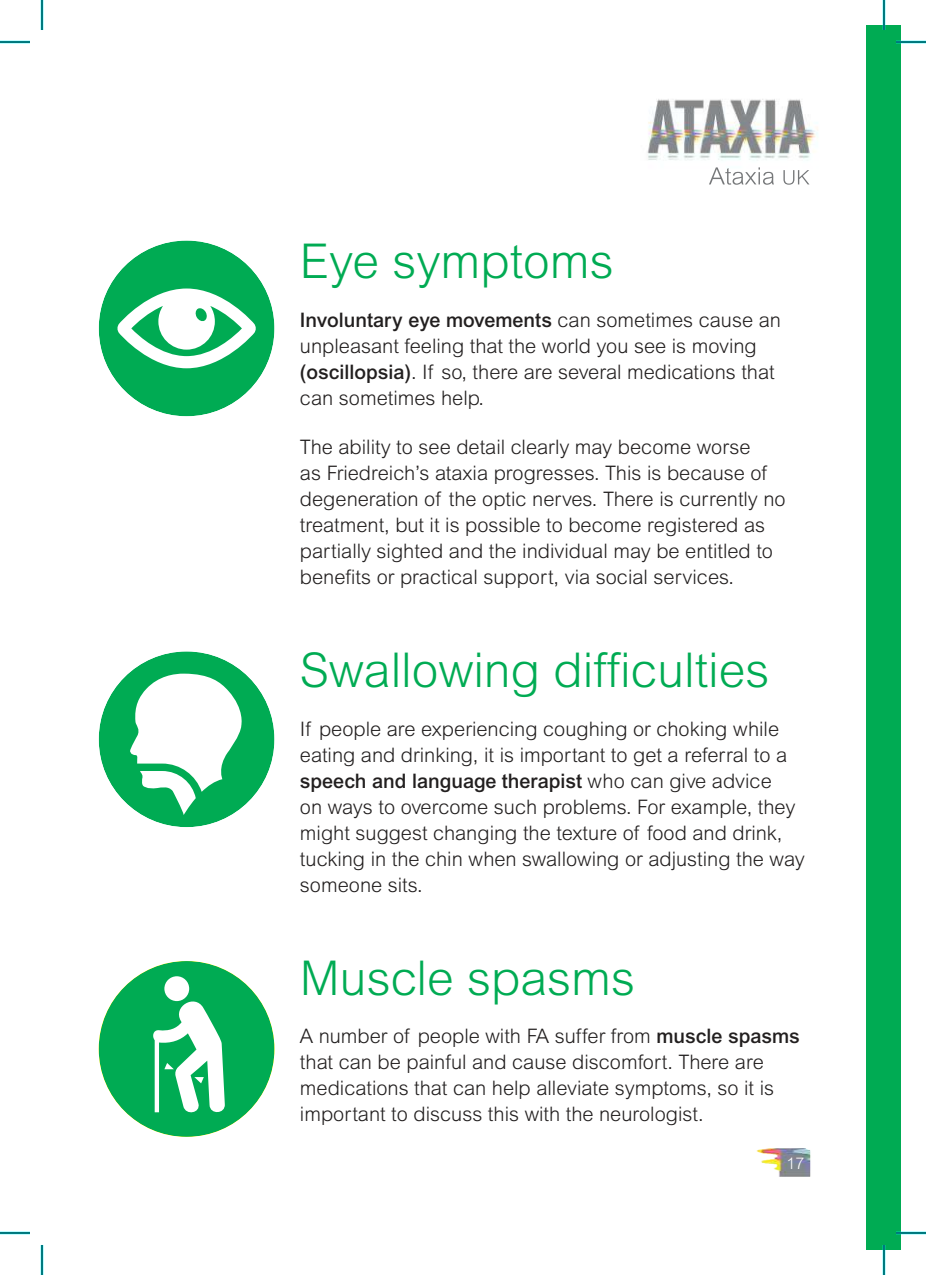
<style>
.page{position:relative;width:926px;height:1275px;background:#fff}
.page>*{position:absolute;margin:0;border:0;box-sizing:border-box;transform-origin:0 0}
.t1{font:300 48px "Arial";color:#00ab53}
.t2{font:300 20px/26px "Arial";color:#221f1f}
.t3{font:300 16px "Arial";color:#fff}
.s1{font-weight:500}
</style>
<div class="page">
<img style="left:647px;top:99px;width:171px;height:61px">
<div style="left:867px;top:25px;width:34px;height:1225px;background:#00ab53"></div>
<svg style="left:709px;top:167px;width:65px;height:18px"></svg>
<svg style="left:783px;top:170px;width:26px;height:15px"></svg>
<svg style="left:99px;top:240px;width:175px;height:176px"></svg>
<svg style="left:99px;top:651px;width:175px;height:176px"></svg>
<svg style="left:99px;top:961px;width:175px;height:175px"></svg>
<img style="left:756px;top:1148px;width:55px;height:29px">
<hr style="left:0;top:41px;width:30px;height:2px;background:#00f6ff">
<hr style="left:896px;top:41px;width:30px;height:2px;background:#00f6ff">
<hr style="left:0;top:1231px;width:30px;height:3px;background:#00f6ff">
<hr style="left:896px;top:1231px;width:30px;height:3px;background:#00f6ff">
<hr style="left:41px;top:0;width:2px;height:30px;background:#00f6ff">
<hr style="left:41px;top:1245px;width:2px;height:30px;background:#00f6ff">
<hr style="left:883px;top:0;width:2px;height:30px;background:#00f6ff">
<hr style="left:883px;top:1245px;width:2px;height:30px;background:#00f6ff">
<hr style="left:0;top:42px;width:30px;height:1px;background:#000">
<hr style="left:896px;top:42px;width:30px;height:1px;background:#000">
<hr style="left:0;top:1232px;width:30px;height:1px;background:#000">
<hr style="left:896px;top:1232px;width:30px;height:1px;background:#000">
<hr style="left:42px;top:0;width:1px;height:30px;background:#000">
<hr style="left:42px;top:1245px;width:1px;height:30px;background:#000">
<hr style="left:884px;top:0;width:1px;height:30px;background:#000">
<hr style="left:884px;top:1245px;width:1px;height:30px;background:#000">
<h1 class="t1" style="left:300px;top:243px;width:315px">Eye symptoms</h1>
<p class="t2" style="left:300px;top:309px;width:482px"><span class="s1">Involuntary eye movements</span> can sometimes cause an unpleasant feeling that the world you see is moving <span class="s1">(oscillopsia)</span>. If so, there are several medications that can sometimes help.</p>
<p class="t2" style="left:300px;top:436px;width:487px">The ability to see detail clearly may become worse<br>as Friedreich’s ataxia progresses. This is because of degeneration of the optic nerves. There is currently no treatment, but it is possible to become registered as partially sighted and the individual may be entitled to benefits or practical support, via social services.</p>
<h1 class="t1" style="left:300px;top:652px;width:471px">Swallowing difficulties</h1>
<p class="t2" style="left:300px;top:717px;width:506px">If people are experiencing coughing or choking while eating and drinking, it is important to get a referral to a <span class="s1">speech and language therapist</span> who can give advice<br>on ways to overcome such problems. For example, they might suggest changing the texture of food and drink, tucking in the chin when swallowing or adjusting the way someone sits.</p>
<h1 class="t1" style="left:300px;top:959px;width:337px">Muscle spasms</h1>
<p class="t2" style="left:300px;top:1025px;width:501px">A number of people with FA suffer from <span class="s1">muscle spasms </span>that can be painful and cause discomfort. There are medications that can help alleviate symptoms, so it is important to discuss this with the neurologist.</p>
<p class="t3" style="left:786px;top:1157px;width:19px">17</p>
</div>
